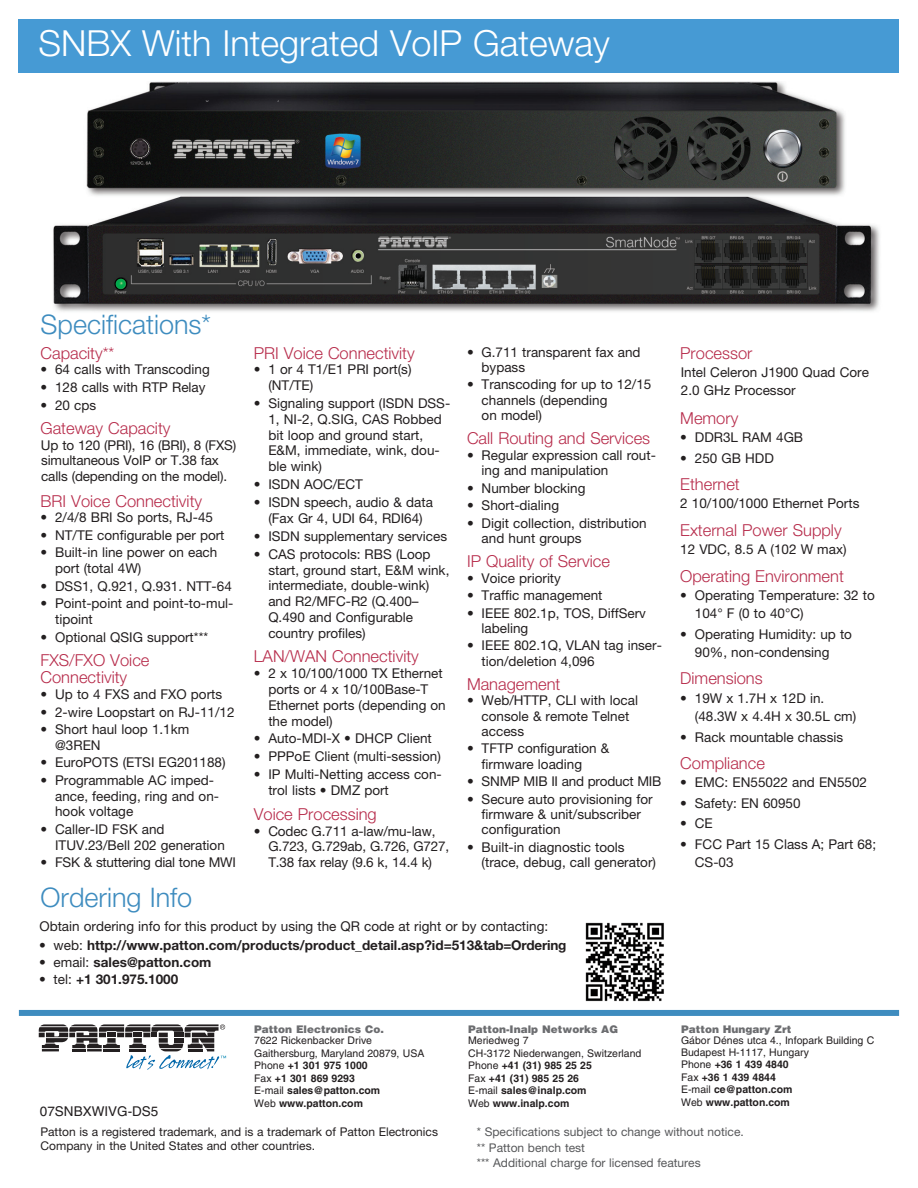
<style>
.page{position:relative;width:918px;height:1188px;background:#fff}
.page>*{position:absolute;margin:0;border:0;box-sizing:border-box;transform-origin:0 0}
.t1{font:300 36px "Helvetica Neue LT Std";color:#fff}
.t2{font:300 27px "Helvetica Neue LT Std";color:#3e8cbf}
.t3{font:300 16.5px/17.1px "Helvetica Neue LT Std";color:#b72c4b}
.t4{font:13.5px/15.8px "Helvetica Neue LT Std";color:#231f20}
.t5{font:700 13.5px "Helvetica Neue LT Std";color:#231f20}
.t6{font:13.5px "Helvetica LT Std";color:#231f20}
.t7{font:12px/13.5px "Helvetica Neue LT Std";color:#231f20}
.t8{font:12px/15.6px "Helvetica Neue LT Std";color:#57585a}
.t9{font:10.5px/12.5px "Helvetica LT Std";color:#231f20}
.t10{font:700 10.5px/12.5px "Helvetica LT Std";color:#231f20}
.t11{font:900 10.5px "Helvetica LT Std";color:#6c6d70}
.s1{font-weight:400}
.s2{font-weight:700}
</style>
<div class="page">
<img style="left:53px;top:82px;width:827px;height:230px">
<svg style="left:39px;top:1024px;width:187px;height:46px"></svg>
<div style="left:19px;top:1010px;width:880px;height:6px;background:#3e8cbf"></div>
<div style="left:19px;top:19px;width:880px;height:53px;background:#469ad4"></div>
<img style="left:585px;top:922px;width:79px;height:80px">
<h1 class="t1" style="left:38px;top:30px;width:573px">SNBX With Integrated VoIP Gateway</h1>
<h2 class="t2" style="left:40px;top:315px;width:172px">Specifications*</h2>
<p class="t3" style="left:40px;top:346px;width:75px">Capacity**</p>
<p class="t4" style="left:40px;top:363px;width:171px">• 64 calls with Transcoding</p>
<p class="t4" style="left:40px;top:381px;width:167px">• 128 calls with RTP Relay</p>
<p class="t4" style="left:40px;top:398px;width:57px">• 20 cps</p>
<p class="t3" style="left:40px;top:421px;width:132px">Gateway Capacity</p>
<p class="t4" style="left:41px;top:439px;width:197px">Up to 120 (PRI), 16 (BRI), 8 (FXS) simultaneous VoIP or T.38 fax calls (depending on the model).</p>
<p class="t3" style="left:40px;top:494px;width:163px">BRI Voice Connectivity</p>
<p class="t4" style="left:40px;top:511px;width:174px">• 2/4/8 BRI So ports, RJ-45</p>
<p class="t4" style="left:40px;top:529px;width:186px">• NT/TE configurable per port</p>
<p class="t4" style="left:55px;top:546px;width:164px;text-indent:-15px">• Built-in line power on each port (total 4W)</p>
<p class="t4" style="left:40px;top:579px;width:193px">• DSS1, Q.921, Q.931. NTT-64</p>
<p class="t4" style="left:55px;top:597px;width:180px;text-indent:-15px">• Point-point and point-to-mul&shy;tipoint</p>
<p class="t4" style="left:40px;top:630px;width:169px">• Optional QSIG support***</p>
<p class="t3" style="left:40px;top:653px;width:110px">FXS/FXO Voice<br>Connectivity</p>
<p class="t4" style="left:40px;top:688px;width:183px">• Up to 4 FXS and FXO ports</p>
<p class="t4" style="left:40px;top:705px;width:196px">• 2-wire Loopstart on RJ-11/12</p>
<p class="t4" style="left:55px;top:723px;width:136px;text-indent:-15px">• Short haul loop 1.1km @3REN</p>
<p class="t4" style="left:40px;top:756px;width:187px">• EuroPOTS (ETSI EG201188)</p>
<p class="t4" style="left:55px;top:774px;width:166px;text-indent:-15px">• Programmable AC imped&shy;ance, feeding, ring and on&shy;hook voltage</p>
<p class="t4" style="left:55px;top:823px;width:171px;text-indent:-15px">• Caller-ID FSK and<br>ITUV.23/Bell 202 generation</p>
<p class="t4" style="left:40px;top:856px;width:197px">• FSK &amp; stuttering dial tone MWI</p>
<p class="t3" style="left:254px;top:346px;width:163px">PRI Voice Connectivity</p>
<p class="t4" style="left:268px;top:363px;width:145px;text-indent:-15px">• 1 or 4 T1/E1 PRI port(s) (NT/TE)</p>
<p class="t4" style="left:268px;top:397px;width:183px;text-indent:-15px">• Signaling support (ISDN DSS-<br>1, NI-2, Q.SIG, CAS Robbed bit loop and ground start,<br>E&amp;M, immediate, wink, dou&shy;ble wink)</p>
<p class="t4" style="left:254px;top:478px;width:111px">• ISDN AOC/ECT</p>
<p class="t4" style="left:254px;top:496px;width:181px;text-align:center">• ISDN speech, audio &amp; data (Fax Gr 4, UDI 64, RDI64)</p>
<p class="t4" style="left:254px;top:530px;width:195px">• ISDN supplementary services</p>
<p class="t4" style="left:268px;top:547px;width:183px;text-indent:-15px">• CAS protocols: RBS (Loop start, ground start, E&amp;M wink, intermediate, double-wink) and R2/MFC-R2 (Q.400–<br>Q.490 and Configurable country profiles)</p>
<p class="t3" style="left:254px;top:649px;width:167px">LAN/WAN Connectivity</p>
<p class="t4" style="left:268px;top:667px;width:179px;text-indent:-15px">• 2 x 10/100/1000 TX Ethernet ports or 4 x 10/100Base-T<br>Ethernet ports (depending on the model)</p>
<p class="t4" style="left:254px;top:732px;width:180px">• Auto-MDI-X • DHCP Client</p>
<p class="t4" style="left:254px;top:750px;width:189px">• PPPoE Client (multi-session)</p>
<p class="t4" style="left:268px;top:768px;width:175px;text-indent:-15px">• IP Multi-Netting access con&shy;trol lists • DMZ port</p>
<p class="t3" style="left:254px;top:807px;width:125px">Voice Processing</p>
<p class="t4" style="left:268px;top:824px;width:182px;text-indent:-15px">• Codec G.711 a-law/mu-law,<br>G.723, G.729ab, G.726, G727,<br>T.38 fax relay (9.6 k, 14.4 k)</p>
<p class="t4" style="left:482px;top:346px;width:160px;line-height:15.3px;text-indent:-15px">• G.711 transparent fax and bypass</p>
<p class="t4" style="left:482px;top:378px;width:171px;line-height:15.3px;text-indent:-15px">• Transcoding for up to 12/15 channels (depending<br>on model)</p>
<p class="t3" style="left:467px;top:431px;width:185px">Call Routing and Services</p>
<p class="t4" style="left:482px;top:449px;width:176px;line-height:15.3px;text-indent:-15px">• Regular expression call rout&shy;ing and manipulation</p>
<p class="t4" style="left:467px;top:481px;width:120px">• Number blocking</p>
<p class="t4" style="left:467px;top:499px;width:94px">• Short-dialing</p>
<p class="t4" style="left:482px;top:516px;width:167px;line-height:15.3px;text-indent:-15px">• Digit collection, distribution and hunt groups</p>
<p class="t3" style="left:467px;top:554px;width:144px">IP Quality of Service</p>
<p class="t4" style="left:467px;top:571px;width:95px">• Voice priority</p>
<p class="t4" style="left:467px;top:589px;width:137px">• Traffic management</p>
<p class="t4" style="left:482px;top:606px;width:166px;line-height:15.3px;text-indent:-15px">• IEEE 802.1p, TOS, DiffServ labeling</p>
<p class="t4" style="left:482px;top:639px;width:182px;line-height:15.3px;text-indent:-15px">• IEEE 802.1Q, VLAN tag inser&shy;tion/deletion 4,096</p>
<p class="t3" style="left:467px;top:677px;width:95px">Management</p>
<p class="t4" style="left:482px;top:694px;width:158px;line-height:15.3px;text-indent:-15px">• Web/HTTP, CLI with local console &amp; remote Telnet access</p>
<p class="t4" style="left:482px;top:742px;width:129px;line-height:15.3px;text-indent:-15px">• TFTP configuration &amp; firmware loading</p>
<p class="t4" style="left:467px;top:775px;width:196px">• SNMP MIB II and product MIB</p>
<p class="t4" style="left:482px;top:793px;width:173px;line-height:15.3px;text-indent:-15px">• Secure auto provisioning for firmware &amp; unit/subscriber configuration</p>
<p class="t4" style="left:482px;top:841px;width:176px;line-height:15.3px;text-indent:-15px">• Built-in diagnostic tools (trace, debug, call generator)</p>
<h2 class="t2" style="left:40px;top:887px;width:153px">Ordering Info</h2>
<p class="t4" style="left:39px;top:920px;width:510px">Obtain ordering info for this product by using the QR code at right or by contacting:</p>
<p class="t5" style="left:39px;top:940px;width:529px"><span class="s1">• web:</span> http://www.patton.com/products/product_detail.asp?id=513&amp;tab=Ordering</p>
<p class="t5" style="left:39px;top:957px;width:174px"><span class="s1">• email:</span> sales@patton.com</p>
<p class="t5" style="left:39px;top:974px;width:141px"><span class="s1">• tel:</span> +1 301.975.1000</p>
<p class="t3" style="left:680px;top:346px;width:74px">Processor</p>
<p class="t4" style="left:681px;top:365px;width:190px;line-height:18.3px">Intel Celeron J1900 Quad Core<br>2.0 GHz Processor</p>
<p class="t3" style="left:680px;top:411px;width:60px">Memory</p>
<p class="t4" style="left:680px;top:431px;width:124px">• DDR3L RAM 4GB</p>
<p class="t4" style="left:680px;top:451px;width:95px">• 250 GB HDD</p>
<p class="t3" style="left:680px;top:477px;width:61px">Ethernet</p>
<p class="t4" style="left:680px;top:497px;width:181px">2 10/100/1000 Ethernet Ports</p>
<p class="t3" style="left:680px;top:523px;width:163px">External Power Supply</p>
<p class="t4" style="left:680px;top:543px;width:168px">12 VDC, 8.5 A (102 W max)</p>
<p class="t3" style="left:680px;top:569px;width:165px">Operating Environment</p>
<p class="t4" style="left:695px;top:587px;width:181px;line-height:18.3px;text-indent:-15px">• Operating Temperature: 32 to<br>104° F (0 to 40°C)</p>
<p class="t4" style="left:680px;top:626px;width:173px;line-height:18.3px;text-align:center">• Operating Humidity: up to<br>90%, non-condensing</p>
<p class="t3" style="left:680px;top:672px;width:84px">Dimensions</p>
<p class="t4" style="left:695px;top:690px;width:163px;line-height:18.3px;text-indent:-15px">• 19W x 1.7H x 12D in. (48.3W x 4.4H x 30.5L cm)</p>
<p class="t4" style="left:680px;top:730px;width:164px">• Rack mountable chassis</p>
<p class="t3" style="left:680px;top:756px;width:86px">Compliance</p>
<p class="t4" style="left:680px;top:776px;width:188px">• EMC: EN55022 and EN5502</p>
<p class="t4" style="left:680px;top:797px;width:122px">• Safety: EN 60950</p>
<p class="t4" style="left:680px;top:817px;width:34px">• CE</p>
<p class="t4" style="left:695px;top:836px;width:183px;line-height:18.3px;text-indent:-15px">• FCC Part 15 Class A; Part 68;<br>CS-03</p>
<p class="t11" style="left:254px;top:1023px;width:131px">Patton Electronics Co.</p>
<p class="t9" style="left:254px;top:1036px;width:172px">7622 Rickenbacker Drive<br>Gaithersburg, Maryland 20879, USA<br>Phone <span class="s2">+1 301 975 1000<br></span>Fax <span class="s2">+1 301 869 9293<br></span>E-mail <span class="s2">sales@patton.com<br></span>Web <span class="s2">www.patton.com</span></p>
<p class="t11" style="left:468px;top:1023px;width:152px">Patton-Inalp Networks AG</p>
<p class="t9" style="left:468px;top:1036px;width:175px">Meriedweg 7<br>CH-3172 Niederwangen, Switzerland<br>Phone <span class="s2">+41 (31) 985 25 25<br></span>Fax <span class="s2">+41 (31) 985 25 26<br></span>E-mail <span class="s2">sales@inalp.com<br></span>Web <span class="s2">www.inalp.com</span></p>
<p class="t11" style="left:681px;top:1023px;width:112px">Patton Hungary Zrt</p>
<p class="t9" style="left:681px;top:1036px;width:195px;line-height:11.4px">Gábor Dénes utca 4., Infopark Building C<br>Budapest H-1117, Hungary</p>
<p class="t10" style="left:681px;top:1058px;width:113px"><span class="s1">Phone</span> +36 1 439 4840<br><span class="s1">Fax</span> +36 1 439 4844<br><span class="s1">E-mail</span> ce@patton.com<br><span class="s1">Web</span> www.patton.com</p>
<p class="t6" style="left:40px;top:1106px;width:120px">07SNBXWIVG-DS5</p>
<p class="t7" style="left:40px;top:1126px;width:399px">Patton is a registered trademark, and is a trademark of Patton Electronics<br>Company in the United States and other countries.</p>
<p class="t8" style="left:477px;top:1125px;width:268px">* Specifications subject to change without notice. ** Patton bench test<br>*** Additional charge for licensed features</p>
</div>
